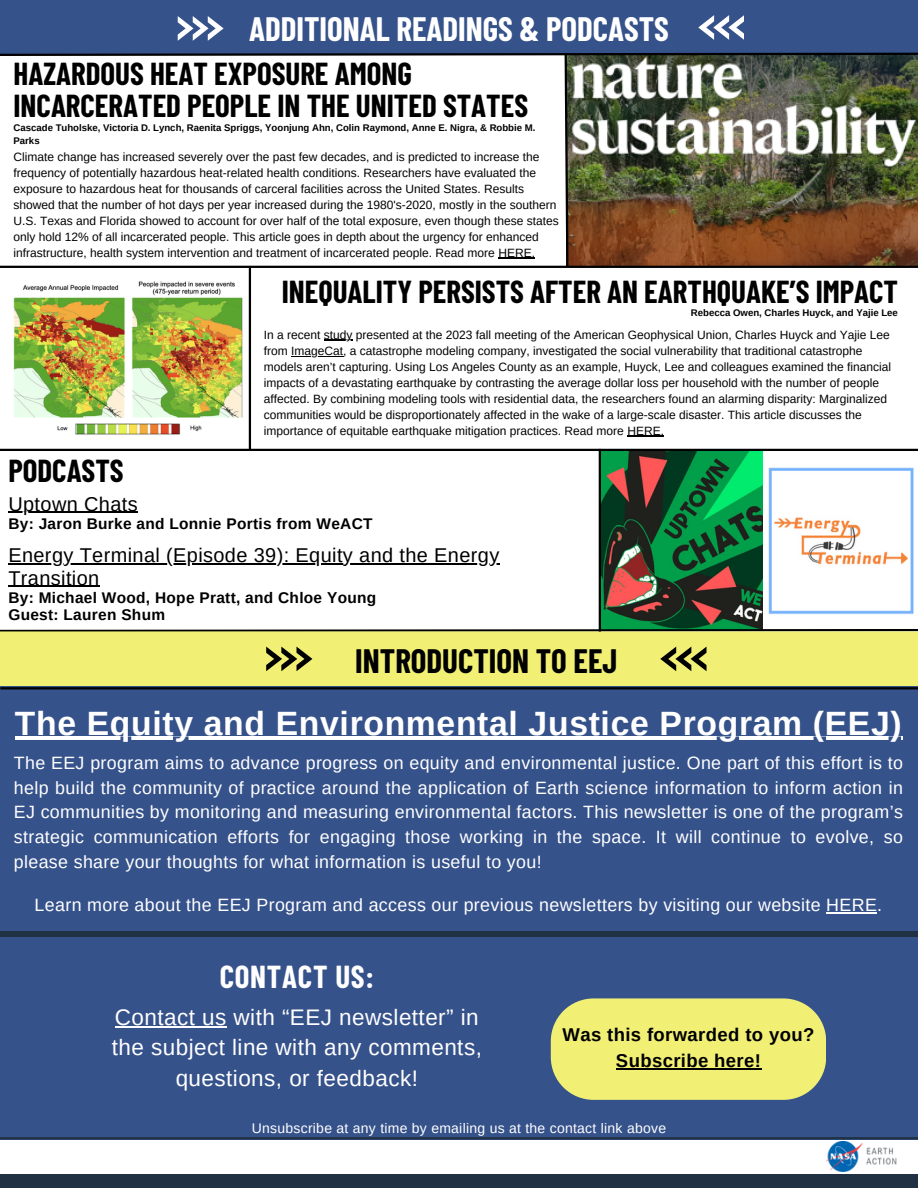
<style>
.page{position:relative;width:918px;height:1188px;background:#fff}
.page>*{position:absolute;margin:0;border:0;box-sizing:border-box;transform-origin:0 0}
.t1{font:700 33.75px "Arimo";letter-spacing:.02em;color:#fff}
.t2{font:700 33px "Barlow Condensed";color:#fff}
.t3{font:700 33px "Barlow Condensed";color:#000}
.t4{font:700 31.05px/32.1px "Barlow Condensed";color:#000}
.t5{font:700 31.05px "Barlow Condensed";letter-spacing:.025em;color:#fff}
.t6{font:22.5px/30.3px "Arimo";letter-spacing:.02em;color:#fff;text-align:center}
.t7{font:19.95px/22.5px "Arimo";letter-spacing:.02em;color:#000}
.t8{font:700 18.45px/25.8px "Arimo";letter-spacing:.02em;color:#000;text-align:center}
.t9{font:17.85px/24.8px "Arimo";letter-spacing:.02em;color:#fff;text-align:justify}
.t10{font:700 15.45px/16.8px "Arimo";letter-spacing:.02em;color:#000}
.t11{font:13.95px "Arimo";letter-spacing:.02em;color:#fff}
.t12{font:12px/16px "Arimo";color:#000}
.t13{font:700 9.6px/12.8px "Arimo";color:#000}
</style>
<div class="page">
<div style="left:0;top:1174px;width:918px;height:14px;background:#1f3143"></div>
<div style="left:0;top:920px;width:918px;height:219px;background:#36528b"></div>
<hr style="left:0;top:1137px;width:918px;height:2px;background:#1f3143">
<img style="left:1px;top:269px;width:248px;height:180px">
<div style="left:0;top:0;width:918px;height:52px;background:#36528b"></div>
<svg style="left:178px;top:16px;width:46px;height:25px"></svg>
<svg style="left:698px;top:15px;width:46px;height:25px"></svg>
<hr style="left:249px;top:268px;width:2px;height:183px;background:#000">
<img style="left:601px;top:451px;width:162px;height:177px">
<hr style="left:0;top:449px;width:918px;height:2px;background:#000">
<img style="left:0;top:52px;width:918px;height:217px">
<div style="left:0;top:686px;width:918px;height:234px;background:#36528b"></div>
<img style="left:768px;top:467px;width:146px;height:147px">
<svg style="left:0;top:628px;width:918px;height:3px"></svg>
<hr style="left:0;top:687px;width:918px;height:2px;background:#000">
<div style="left:0;top:631px;width:918px;height:55px;background:#f1f075"></div>
<svg style="left:266px;top:647px;width:46px;height:24px"></svg>
<svg style="left:661px;top:647px;width:45px;height:24px"></svg>
<div style="left:0;top:931px;width:918px;height:6px;background:#1f3143"></div>
<svg style="left:551px;top:998px;width:275px;height:102px"></svg>
<hr style="left:616px;top:1068px;width:145px;height:1px;background:#000">
<img style="left:826px;top:1142px;width:71px;height:30px">
<hr style="left:115px;top:1026px;width:112px;height:1px;background:#fff">
<hr style="left:15px;top:737px;width:887px;height:3px;background:#fff">
<hr style="left:826px;top:912px;width:51px;height:2px;background:#fff">
<hr style="left:498px;top:258px;width:37px;height:1px;background:#000">
<svg style="left:324px;top:340px;width:29px;height:1px"></svg>
<hr style="left:291px;top:356px;width:52px;height:1px;background:#000">
<hr style="left:627px;top:436px;width:37px;height:1px;background:#000">
<hr style="left:8px;top:512px;width:130px;height:1px;background:#000">
<hr style="left:8px;top:563px;width:492px;height:1px;background:#000">
<hr style="left:8px;top:586px;width:92px;height:1px;background:#000">
<hr style="left:599px;top:449px;width:2px;height:183px;background:#000">
<h2 class="t2" style="left:249px;top:8px;width:421px">ADDITIONAL READINGS &amp; PODCASTS</h2>
<h3 class="t4" style="left:14px;top:57px;width:516px">HAZARDOUS HEAT EXPOSURE AMONG<br>INCARCERATED PEOPLE IN THE UNITED STATES</h3>
<p class="t13" style="left:14px;top:121px;width:523px">Cascade Tuholske, Victoria D. Lynch, Raenita Spriggs, Yoonjung Ahn, Colin Raymond, Anne E. Nigra, &amp; Robbie M.<br>Parks</p>
<p class="t12" style="left:14px;top:148px;width:547px">Climate change has increased severely over the past few decades, and is predicted to increase the frequency of potentially hazardous heat-related health conditions. Researchers have evaluated the exposure to hazardous heat for thousands of carceral facilities across the United States. Results showed that the number of hot days per year increased during the 1980's-2020, mostly in the southern U.S. Texas and Florida showed to account for over half of the total exposure, even though these states only hold 12% of all incarcerated people. This article goes in depth about the urgency for enhanced infrastructure, health system intervention and treatment of incarcerated people. Read more HERE.</p>
<h3 class="t4" style="left:282px;top:274px;width:618px">INEQUALITY PERSISTS AFTER AN EARTHQUAKE’S IMPACT</h3>
<p class="t13" style="left:691px;top:307px;width:208px">Rebecca Owen, Charles Huyck, and Yajie Lee</p>
<p class="t12" style="left:264px;top:327px;width:629px">In a recent study presented at the 2023 fall meeting of the American Geophysical Union, Charles Huyck and Yajie Lee from ImageCat, a catastrophe modeling company, investigated the social vulnerability that traditional catastrophe models aren’t capturing. Using Los Angeles County as an example, Huyck, Lee and colleagues examined the financial impacts of a devastating earthquake by contrasting the average dollar loss per household with the number of people affected. By combining modeling tools with residential data, the researchers found an alarming disparity: Marginalized communities would be disproportionately affected in the wake of a large-scale disaster. This article discusses the importance of equitable earthquake mitigation practices. Read more HERE.</p>
<h3 class="t4" style="left:8px;top:454px;width:117px">PODCASTS</h3>
<h3 class="t7" style="left:8px;top:493px;width:131px">Uptown Chats</h3>
<p class="t10" style="left:8px;top:515px;width:366px">By: Jaron Burke and Lonnie Portis from WeACT</p>
<h3 class="t7" style="left:8px;top:544px;width:492px">Energy Terminal (Episode 39): Equity and the Energy<br>Transition</h3>
<p class="t10" style="left:8px;top:589px;width:369px">By: Michael Wood, Hope Pratt, and Chloe Young<br>Guest: Lauren Shum</p>
<h2 class="t3" style="left:355px;top:640px;width:264px">INTRODUCTION TO EEJ</h2>
<h1 class="t1" style="left:15px;top:704px;width:888px">The Equity and Environmental Justice Program (EEJ)</h1>
<p class="t9" style="left:14px;top:750px;width:891px">The EEJ program aims to advance progress on equity and environmental justice. One part of this effort is to help build the community of practice around the application of Earth science information to inform action in EJ communities by monitoring and measuring environmental factors. This newsletter is one of the program’s strategic communication efforts for engaging those working in the space. It will continue to evolve, so please share your thoughts for what information is useful to you!</p>
<h3 class="t9" style="left:35px;top:893px;width:849px">Learn more about the EEJ Program and access our previous newsletters by visiting our website HERE.</h3>
<h3 class="t5" style="left:220px;top:957px;width:156px">CONTACT US:</h3>
<h3 class="t6" style="left:112px;top:1002px;width:372px">Contact us with “EEJ newsletter” in the subject line with any comments, questions, or feedback!</h3>
<h3 class="t8" style="left:563px;top:1022px;width:253px">Was this forwarded to you?<br>Subscribe here!</h3>
<p class="t11" style="left:252px;top:1120px;width:416px">Unsubscribe at any time by emailing us at the contact link above</p>
</div>
